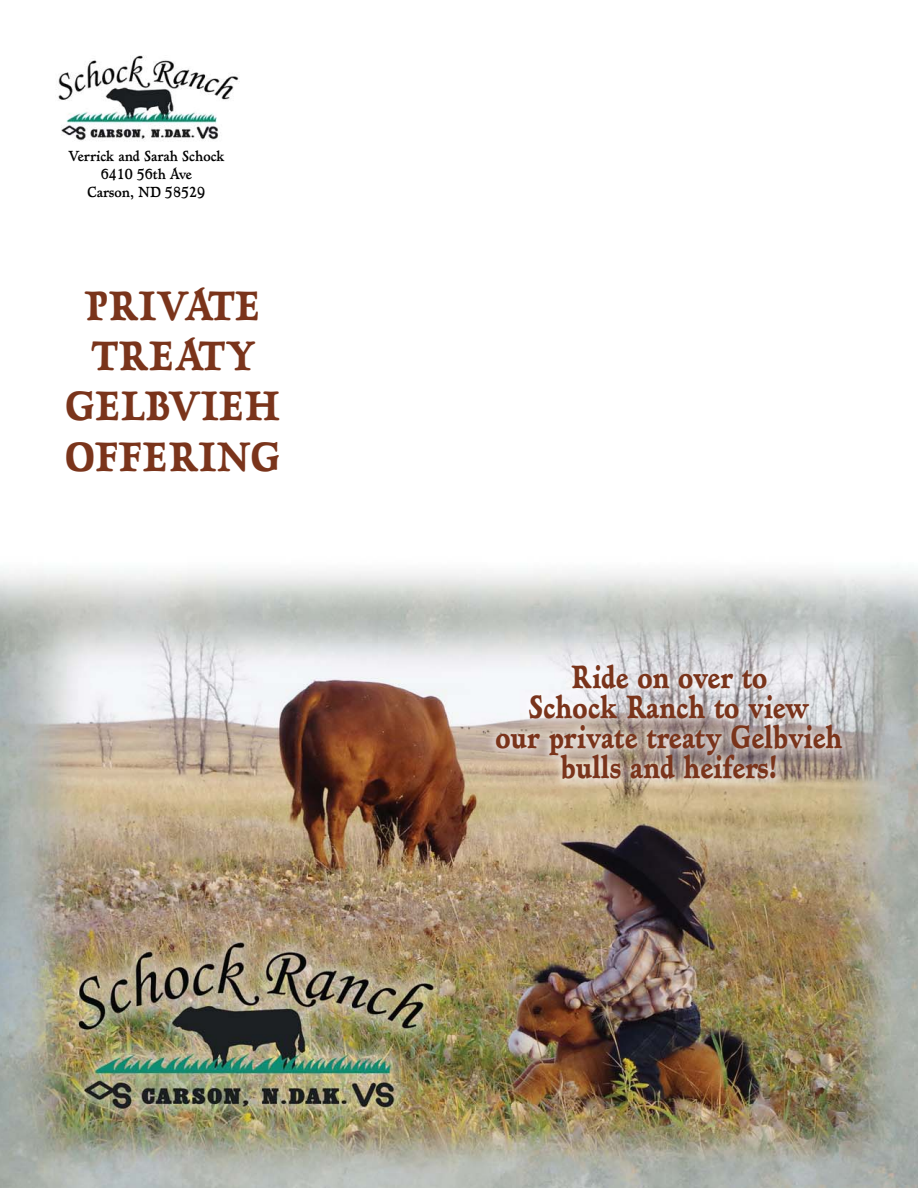
<style>
.page{position:relative;width:918px;height:1188px;background:#fff}
.page>*{position:absolute;margin:0;border:0;box-sizing:border-box;transform-origin:0 0}
.t1{font:800 42px/50.4px "Hadriano";color:#7a341b;text-align:center;scale:.85 1}
.t2{font:800 33px/30px "Hadriano";color:#7a341b;text-align:center;scale:.75 1}
.t3{font:700 15px/18px "Hadriano";color:#000;text-align:center;scale:.85 1}
</style>
<div class="page">
<img style="left:0;top:55px;width:918px;height:1133px">
<img style="left:487px;top:656px;width:365px;height:132px">
<p class="t3" style="left:68px;top:148px;width:186px">Verrick and Sarah Schock<br>6410 56th Ave<br>Carson, ND 58529</p>
<p class="t1" style="left:65px;top:285px;width:255px">PRIVATE<br>TREATY<br>GELBVIEH<br>OFFERING</p>
<p class="t2" style="left:496px;top:666px;width:464px">Ride on over to<br>Schock Ranch to view<br>our private treaty Gelbvieh bulls and heifers!</p>
</div>
